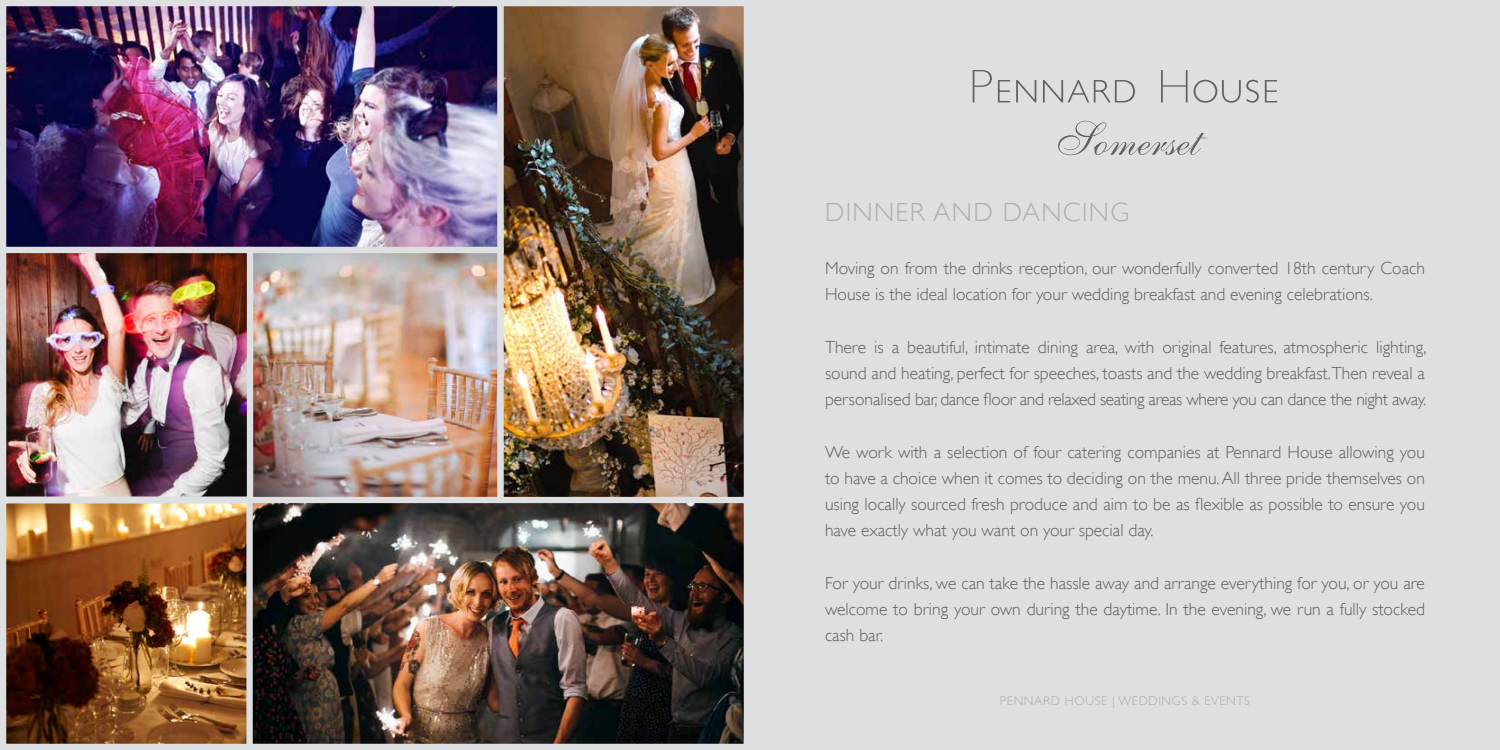
<style>
.page{position:relative;width:1500px;height:750px;background:#dedfe0}
.page>*{position:absolute;margin:0;border:0;box-sizing:border-box;transform-origin:0 0}
.t1{font:300 26.25px "Gill Sans";letter-spacing:.05em;color:#afafb0}
.t2{font:300 17.5px/26.2px "Gill Sans";color:#5f6062;text-align:justify}
.t3{font:300 12.5px "Gill Sans";letter-spacing:.05em;color:#aaacaf}
</style>
<div class="page">
<svg style="left:998px;top:80px;width:12px;height:22px"></svg>
<svg style="left:1016px;top:80px;width:20px;height:22px"></svg>
<svg style="left:1043px;top:80px;width:92px;height:22px"></svg>
<svg style="left:1194px;top:80px;width:65px;height:23px"></svg>
<svg style="left:1265px;top:80px;width:12px;height:22px"></svg>
<svg style="left:1058px;top:121px;width:149px;height:34px"></svg>
<svg style="left:1161px;top:70px;width:27px;height:32px"></svg>
<svg style="left:973px;top:70px;width:19px;height:32px"></svg>
<img style="left:7px;top:7px;width:736px;height:736px">
<div style="left:0;top:497px;width:253px;height:253px;border:6px solid #dedfe0"></div>
<div style="left:497px;top:0;width:253px;height:503px;border:6px solid #dedfe0"></div>
<div style="left:0;top:0;width:503px;height:253px;border:6px solid #dedfe0"></div>
<div style="left:247px;top:247px;width:256px;height:256px;border:6px solid #dedfe0"></div>
<div style="left:0;top:247px;width:253px;height:256px;border:6px solid #dedfe0"></div>
<div style="left:247px;top:497px;width:503px;height:253px;border:6px solid #dedfe0"></div>
<h1 class="t1" style="left:825px;top:198px;width:306px">DINNER AND DANCING</h1>
<p class="t2" style="left:825px;top:255px;width:602px">Moving on from the drinks reception, our wonderfully converted 18th century Coach<br>House is the ideal location for your wedding breakfast and evening celebrations.</p>
<p class="t2" style="left:825px;top:334px;width:603px">There is a beautiful, intimate dining area, with original features, atmospheric lighting, sound and heating, perfect for speeches, toasts and the wedding breakfast.Then reveal a personalised bar, dance floor and relaxed seating areas where you can dance the night away.</p>
<p class="t2" style="left:825px;top:439px;width:602px">We work with a selection of four catering companies at Pennard House allowing you to have a choice when it comes to deciding on the menu. All three pride themselves on using locally sourced fresh produce and aim to be as flexible as possible to ensure you have exactly what you want on your special day.</p>
<p class="t2" style="left:825px;top:570px;width:602px">For your drinks, we can take the hassle away and arrange everything for you, or you are welcome to bring your own during the daytime. In the evening, we run a fully stocked cash bar.</p>
<p class="t3" style="left:1000px;top:694px;width:252px">PENNARD HOUSE | WEDDINGS &amp; EVENTS</p>
</div>
